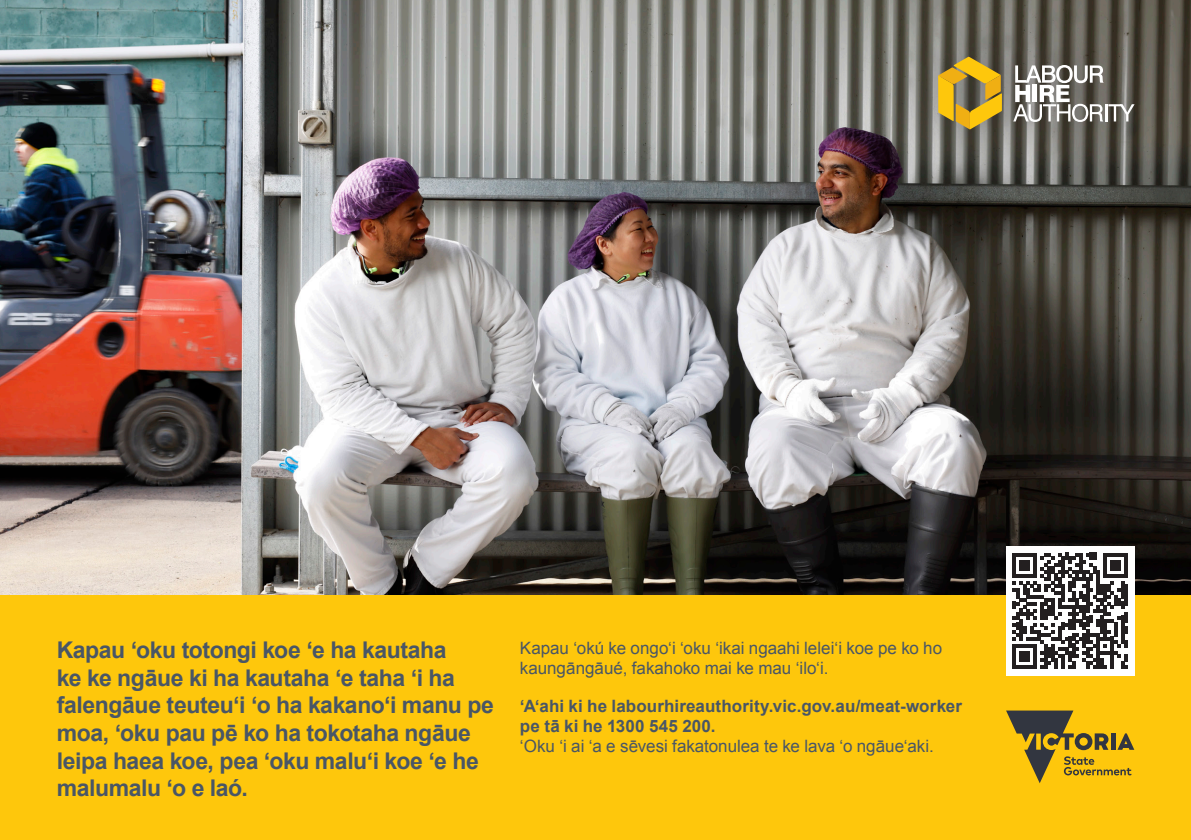
<style>
.page{position:relative;width:1191px;height:840px;background:#fff}
.page>*{position:absolute;margin:0;border:0;box-sizing:border-box;transform-origin:0 0}
.Body__8_pt{font:700 23px/27.6px "Arial";letter-spacing:-.02em;color:#495666}
.Body__8_pt-2{font:700 17px/20.4px "Arial";letter-spacing:.005em;color:#495666}
.Body__8_pt-3{font:17px/20.4px "Arial";color:#495666}
.s1{font-weight:400}
</style>
<div class="page">
<img style="left:0;top:0;width:1191px;height:595px">
<svg style="left:387px;top:455px;width:804px;height:140px;background:#494642"></svg>
<div style="left:0;top:595px;width:1191px;height:244px;background:#fec70c"></div>
<svg style="left:1006px;top:710px;width:128px;height:72px"></svg>
<div style="left:1006px;top:545px;width:128px;height:129px;background:#fff"></div>
<svg style="left:1012px;top:552px;width:116px;height:116px"></svg>
<div style="left:876px;top:0;width:309px;height:187px;background:#231f20;opacity:.75"></div>
<svg style="left:938px;top:57px;width:64px;height:72px;background:#b39331"></svg>
<svg style="left:1013px;top:65px;width:121px;height:57px"></svg>
<p class="Body__8_pt" style="left:57px;top:636px;width:439px">Kapau ʻoku totongi koe ʻe ha kautaha<br>ke ke ngāue ki ha kautaha ʻe taha ʻi ha falengāue teuteuʻi ʻo ha kakanoʻi manu pe moa, ʻoku pau pē ko ha tokotaha ngāue leipa haea koe, pea ʻoku maluʻi koe ʻe he malumalu ʻo e laó.</p>
<p class="Body__8_pt-3" style="left:520px;top:637px;width:424px">Kapau ʻokú ke ongoʻi ʻoku ʻikai ngaahi leleiʻi koe pe ko ho kaungāngāué, fakahoko mai ke mau ʻiloʻi.</p>
<p class="Body__8_pt-2" style="left:520px;top:695px;width:443px">ʻAʻahi ki he labourhireauthority.vic.gov.au/meat-worker pe tā ki he 1300 545 200.<br><span class="s1">ʻOku ʻi ai ʻa e sēvesi fakatonulea te ke lava ʻo ngāueʻaki.</span></p>
</div>
